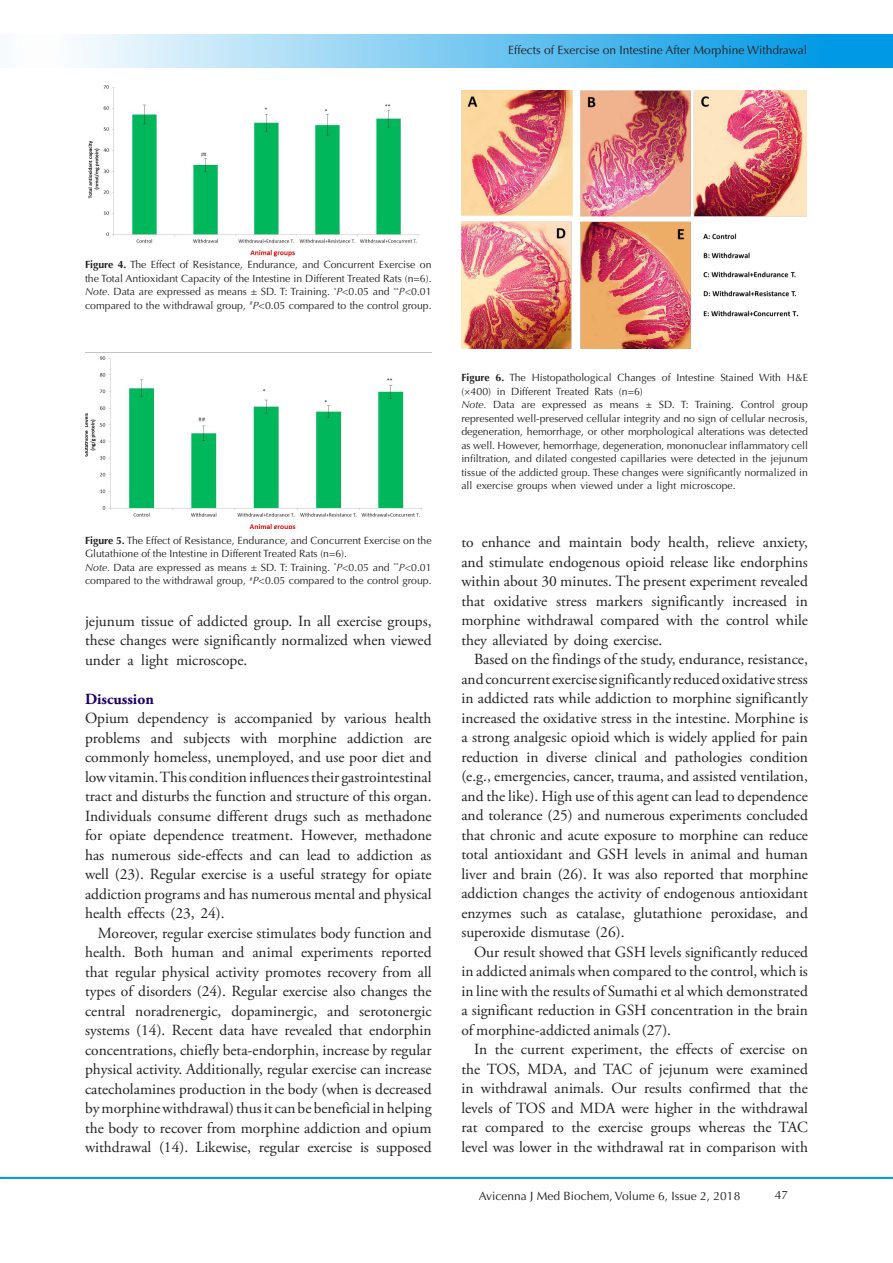
<style>
.page{position:relative;width:893px;height:1263px;background:#fff}
.page>*{position:absolute;margin:0;border:0;box-sizing:border-box;transform-origin:0 0}
.Normal__Web{font:15.45px/19.5px "Adobe Garamond Pro";color:#231f20;text-align:justify}
.heading_1{font:700 15.45px "Adobe Garamond Pro";color:#190066}
.t1{font:12px "Optima LT Std";color:#231f20}
.t2{font:10.5px/13.5px "Optima LT Std";color:#231f20}
.t3{font:8.1px "Calibri";color:#231f20}
.s1{font-weight:700}
.s2{font-style:italic}
</style>
<div class="page">
<hr style="left:0;top:1177px;width:893px;height:2px;background:#0099e5">
<div style="left:0;top:35px;width:892px;height:33px;background:linear-gradient(to right,#fff,#0093e3)"></div>
<img style="left:88px;top:85px;width:332px;height:173px">
<img style="left:85px;top:356px;width:337px;height:172px">
<img style="left:461px;top:91px;width:345px;height:257px">
<p class="t1" style="left:508px;top:43px;width:300px">Effects of Exercise on Intestine After Morphine Withdrawal</p>
<p class="t2" style="left:85px;top:258px;width:348px"><span class="s1">Figure 4.</span> The Effect of Resistance, Endurance, and Concurrent Exercise on the Total Antioxidant Capacity of the Intestine in Different Treated Rats (n=6).</p>
<p class="t2" style="left:85px;top:285px;width:348px"><span class="s2">Note.</span> Data are expressed as means ± SD. T: Training. <sup>*</sup><span class="s2">P</span>&lt;0.05 and <sup>**</sup><span class="s2">P</span>&lt;0.01 compared to the withdrawal group, <sup>#</sup><span class="s2">P</span>&lt;0.05 compared to the control group.</p>
<p class="t2" style="left:85px;top:534px;width:348px"><span class="s1">Figure 5.</span> The Effect of Resistance, Endurance, and Concurrent Exercise on the<br>Glutathione of the Intestine in Different Treated Rats (n=6).</p>
<p class="t2" style="left:85px;top:561px;width:348px"><span class="s2">Note.</span> Data are expressed as means ± SD. T: Training. <sup>*</sup><span class="s2">P</span>&lt;0.05 and <sup>**</sup><span class="s2">P</span>&lt;0.01 compared to the withdrawal group, <sup>#</sup><span class="s2">P</span>&lt;0.05 compared to the control group.</p>
<p class="Normal__Web" style="left:85px;top:612px;width:348px">jejunum tissue of addicted group. In all exercise groups, these changes were significantly normalized when viewed under a light microscope.</p>
<p class="heading_1" style="left:85px;top:690px;width:70px">Discussion</p>
<p class="Normal__Web" style="left:85px;top:709px;width:348px">Opium dependency is accompanied by various health problems and subjects with morphine addiction are commonly homeless, unemployed, and use poor diet and low vitamin. This condition influences their gastrointestinal tract and disturbs the function and structure of this organ.<br>Individuals consume different drugs such as methadone for opiate dependence treatment. However, methadone has numerous side-effects and can lead to addiction as well (23). Regular exercise is a useful strategy for opiate addiction programs and has numerous mental and physical health effects (23, 24).</p>
<p class="Normal__Web" style="left:85px;top:924px;width:348px;text-indent:13px">Moreover, regular exercise stimulates body function and health. Both human and animal experiments reported that regular physical activity promotes recovery from all types of disorders (24). Regular exercise also changes the central noradrenergic, dopaminergic, and serotonergic systems (14). Recent data have revealed that endorphin concentrations, chiefly beta-endorphin, increase by regular physical activity. Additionally, regular exercise can increase catecholamines production in the body (when is decreased by morphine withdrawal) thus it can be beneficial in helping the body to recover from morphine addiction and opium withdrawal (14). Likewise, regular exercise is supposed</p>
<p class="t2" style="left:461px;top:371px;width:348px"><span class="s1">Figure 6.</span> The Histopathological Changes of Intestine Stained With H&amp;E (×400) in Different Treated Rats (n=6)</p>
<p class="t2" style="left:461px;top:398px;width:348px;text-align:justify"><span class="s2">Note.</span> Data are expressed as means ± SD. T: Training. Control group represented well-preserved cellular integrity and no sign of cellular necrosis, degeneration, hemorrhage, or other morphological alterations was detected as well. However, hemorrhage, degeneration, mononuclear inflammatory cell infiltration, and dilated congested capillaries were detected in the jejunum tissue of the addicted group. These changes were significantly normalized in all exercise groups when viewed under a light microscope.</p>
<p class="Normal__Web" style="left:461px;top:533px;width:348px">to enhance and maintain body health, relieve anxiety, and stimulate endogenous opioid release like endorphins within about 30 minutes. The present experiment revealed that oxidative stress markers significantly increased in morphine withdrawal compared with the control while they alleviated by doing exercise.</p>
<p class="Normal__Web" style="left:461px;top:650px;width:348px;text-indent:13px">Based on the findings of the study, endurance, resistance, and concurrent exercise significantly reduced oxidative stress in addicted rats while addiction to morphine significantly increased the oxidative stress in the intestine. Morphine is a strong analgesic opioid which is widely applied for pain reduction in diverse clinical and pathologies condition (e.g., emergencies, cancer, trauma, and assisted ventilation, and the like). High use of this agent can lead to dependence and tolerance (25) and numerous experiments concluded that chronic and acute exposure to morphine can reduce total antioxidant and GSH levels in animal and human liver and brain (26). It was also reported that morphine addiction changes the activity of endogenous antioxidant enzymes such as catalase, glutathione peroxidase, and superoxide dismutase (26).</p>
<p class="Normal__Web" style="left:461px;top:943px;width:348px;text-indent:13px">Our result showed that GSH levels significantly reduced in addicted animals when compared to the control, which is in line with the results of Sumathi et al which demonstrated a significant reduction in GSH concentration in the brain of morphine-addicted animals (27).</p>
<p class="Normal__Web" style="left:461px;top:1040px;width:348px;text-indent:13px">In the current experiment, the effects of exercise on the TOS, MDA, and TAC of jejunum were examined in withdrawal animals. Our results confirmed that the levels of TOS and MDA were higher in the withdrawal rat compared to the exercise groups whereas the TAC level was lower in the withdrawal rat in comparison with</p>
<p class="t3" style="left:628px;top:575px;width:10px">14</p>
<p class="t1" style="left:479px;top:1189px;width:263px">Avicenna J Med Biochem, Volume 6, Issue 2, 2018</p>
<p class="t1" style="left:775px;top:1188px;width:15px">47</p>
</div>
